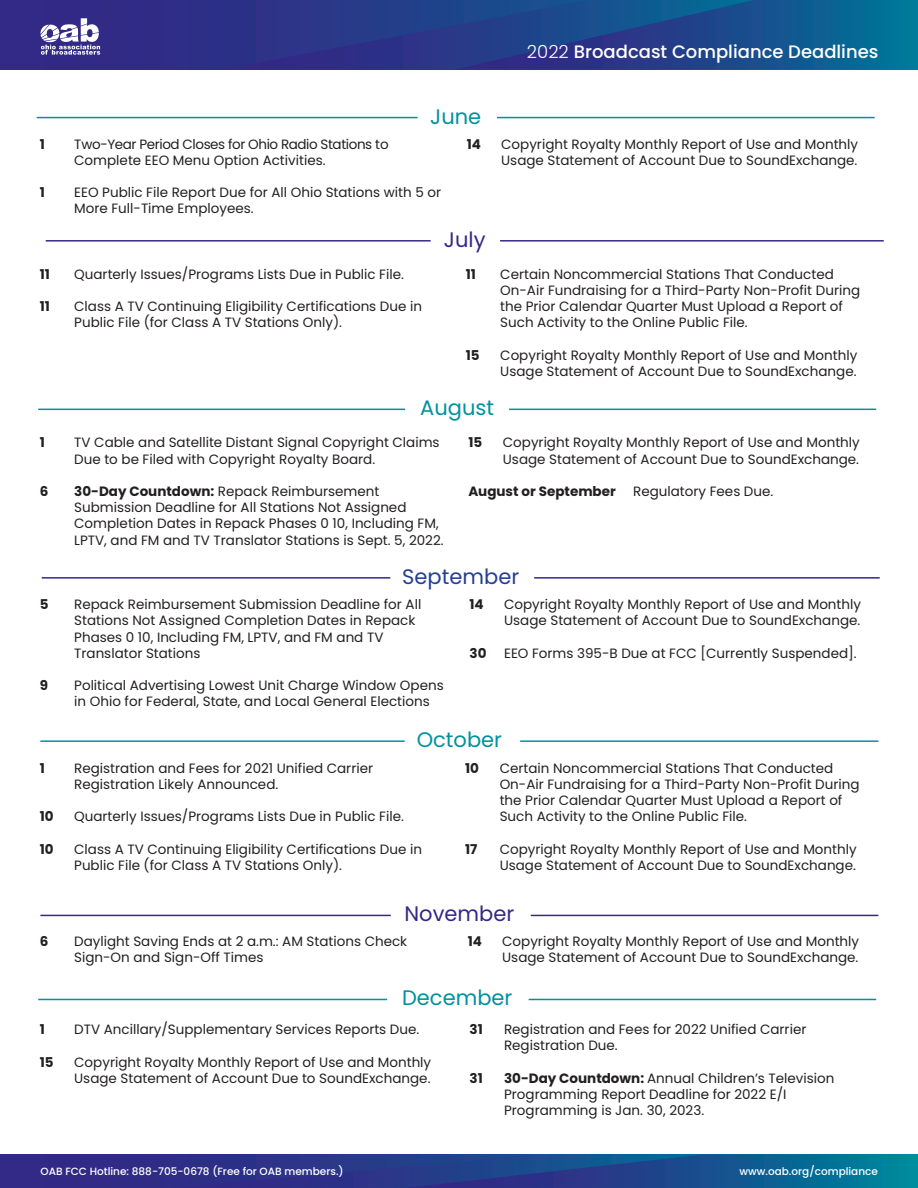
<style>
.page{position:relative;width:918px;height:1188px;background:#fff}
.page>*{position:absolute;margin:0;border:0;box-sizing:border-box;transform-origin:0 0}
.t1{font:21px "Poppins";color:#00919f}
.t2{font:21px "Poppins";color:#332986}
.t3{font:21px "Poppins";color:#253f8e}
.t4{font:500 18px "Poppins";color:#fff}
.t5{font:13.5px/16.2px "Poppins";color:#231f20}
.t6{font:13.5px/16.2px "Poppins";letter-spacing:-.03em;color:#231f20}
.t7{font:700 13.5px "Poppins";color:#231f20}
.t8{font:500 10.5px "Poppins";color:#fff}
.s1{font-weight:300}
.s2{font-weight:700}
</style>
<div class="page">
<div style="left:0;top:0;width:918px;height:70px;background:#2f2c86"></div>
<svg style="left:297px;top:0;width:158px;height:70px"></svg>
<svg style="left:455px;top:0;width:463px;height:70px"></svg>
<svg style="left:41px;top:18px;width:59px;height:37px"></svg>
<div style="left:0;top:1154px;width:918px;height:34px;background:#302b86"></div>
<svg style="left:289px;top:1154px;width:629px;height:34px"></svg>
<hr style="left:46px;top:240px;width:385px;height:2px;background:#332986">
<hr style="left:500px;top:240px;width:384px;height:2px;background:#332986">
<hr style="left:38px;top:409px;width:367px;height:1px;background:#00919f">
<hr style="left:509px;top:409px;width:367px;height:1px;background:#00919f">
<hr style="left:42px;top:577px;width:348px;height:2px;background:#332986">
<hr style="left:534px;top:577px;width:346px;height:2px;background:#332986">
<hr style="left:40px;top:740px;width:365px;height:2px;background:#00919f">
<hr style="left:520px;top:740px;width:358px;height:2px;background:#00919f">
<hr style="left:40px;top:915px;width:351px;height:1px;background:#332986">
<hr style="left:531px;top:915px;width:347px;height:1px;background:#332986">
<hr style="left:38px;top:999px;width:349px;height:1px;background:#00919f">
<hr style="left:529px;top:999px;width:347px;height:1px;background:#00919f">
<hr style="left:37px;top:117px;width:381px;height:1px;background:#00919f">
<hr style="left:497px;top:117px;width:378px;height:1px;background:#00919f">
<h1 class="t1" style="left:430px;top:104px;width:53px">June</h1>
<h2 class="t4" style="left:527px;top:42px;width:353px"><span class="s1">2022</span> Broadcast Compliance Deadlines</h2>
<p class="t7" style="left:40px;top:136px;width:7px">1</p>
<p class="t6" style="left:74px;top:136px;width:316px">Two-Year Period Closes for Ohio Radio Stations to<br>Complete EEO Menu Option Activities.</p>
<p class="t7" style="left:40px;top:185px;width:7px">1</p>
<p class="t5" style="left:74px;top:184px;width:368px">EEO Public File Report Due for All Ohio Stations with 5 or<br>More Full-Time Employees.</p>
<p class="t7" style="left:467px;top:136px;width:16px">14</p>
<p class="t5" style="left:501px;top:136px;width:359px">Copyright Royalty Monthly Report of Use and Monthly<br>Usage Statement of Account Due to SoundExchange.</p>
<p class="t7" style="left:40px;top:266px;width:12px">11</p>
<p class="t5" style="left:74px;top:266px;width:331px">Quarterly Issues/Programs Lists Due in Public File.</p>
<p class="t7" style="left:40px;top:299px;width:12px">11</p>
<p class="t5" style="left:74px;top:298px;width:349px">Class A TV Continuing Eligibility Certifications Due in<br>Public File (for Class A TV Stations Only).</p>
<h1 class="t2" style="left:444px;top:227px;width:43px">July</h1>
<p class="t7" style="left:466px;top:266px;width:12px">11</p>
<p class="t5" style="left:500px;top:266px;width:361px">Certain Noncommercial Stations That Conducted On-Air Fundraising for a Third-Party Non-Profit During the Prior Calendar Quarter Must Upload a Report of Such Activity to the Online Public File.</p>
<p class="t7" style="left:466px;top:347px;width:15px">15</p>
<p class="t5" style="left:500px;top:347px;width:359px">Copyright Royalty Monthly Report of Use and Monthly<br>Usage Statement of Account Due to SoundExchange.</p>
<h1 class="t1" style="left:420px;top:396px;width:75px">August</h1>
<p class="t7" style="left:40px;top:435px;width:7px">1</p>
<p class="t5" style="left:74px;top:435px;width:367px">TV Cable and Satellite Distant Signal Copyright Claims<br>Due to be Filed with Copyright Royalty Board.</p>
<p class="t7" style="left:40px;top:483px;width:10px">6</p>
<p class="t5" style="left:74px;top:483px;width:371px"><span class="s2">30-Day Countdown:</span> Repack Reimbursement Submission Deadline for All Stations Not Assigned Completion Dates in Repack Phases 0 10, Including FM, LPTV, and FM and TV Translator Stations is Sept. 5, 2022.</p>
<p class="t7" style="left:468px;top:435px;width:15px">15</p>
<p class="t5" style="left:503px;top:435px;width:359px">Copyright Royalty Monthly Report of Use and Monthly<br>Usage Statement of Account Due to SoundExchange.</p>
<p class="t7" style="left:468px;top:483px;width:149px">August or September</p>
<p class="t5" style="left:633px;top:483px;width:142px">Regulatory Fees Due.</p>
<h1 class="t3" style="left:402px;top:564px;width:118px">September</h1>
<p class="t7" style="left:40px;top:597px;width:10px">5</p>
<p class="t5" style="left:74px;top:596px;width:349px">Repack Reimbursement Submission Deadline for All Stations Not Assigned Completion Dates in Repack Phases 0 10, Including FM, LPTV, and FM and TV Translator Stations</p>
<p class="t7" style="left:40px;top:678px;width:10px">9</p>
<p class="t5" style="left:74px;top:677px;width:371px">Political Advertising Lowest Unit Charge Window Opens in Ohio for Federal, State, and Local General Elections</p>
<p class="t7" style="left:470px;top:597px;width:16px">14</p>
<p class="t5" style="left:504px;top:596px;width:359px">Copyright Royalty Monthly Report of Use and Monthly<br>Usage Statement of Account Due to SoundExchange.</p>
<p class="t7" style="left:470px;top:645px;width:18px">30</p>
<p class="t5" style="left:504px;top:645px;width:354px">EEO Forms 395-B Due at FCC [Currently Suspended].</p>
<h1 class="t1" style="left:417px;top:728px;width:87px">October</h1>
<p class="t7" style="left:40px;top:760px;width:7px">1</p>
<p class="t5" style="left:74px;top:760px;width:300px">Registration and Fees for 2021 Unified Carrier<br>Registration Likely Announced.</p>
<p class="t7" style="left:40px;top:809px;width:15px">10</p>
<p class="t5" style="left:74px;top:808px;width:331px">Quarterly Issues/Programs Lists Due in Public File.</p>
<p class="t7" style="left:40px;top:841px;width:15px">10</p>
<p class="t5" style="left:74px;top:841px;width:349px">Class A TV Continuing Eligibility Certifications Due in<br>Public File (for Class A TV Stations Only).</p>
<p class="t7" style="left:465px;top:760px;width:15px">10</p>
<p class="t5" style="left:500px;top:760px;width:361px">Certain Noncommercial Stations That Conducted On-Air Fundraising for a Third-Party Non-Profit During the Prior Calendar Quarter Must Upload a Report of Such Activity to the Online Public File.</p>
<p class="t7" style="left:465px;top:841px;width:14px">17</p>
<p class="t5" style="left:500px;top:841px;width:359px">Copyright Royalty Monthly Report of Use and Monthly<br>Usage Statement of Account Due to SoundExchange.</p>
<h1 class="t2" style="left:405px;top:902px;width:111px">November</h1>
<p class="t7" style="left:40px;top:933px;width:10px">6</p>
<p class="t5" style="left:74px;top:933px;width:335px">Daylight Saving Ends at 2 a.m.: AM Stations Check<br>Sign-On and Sign-Off Times</p>
<p class="t7" style="left:468px;top:933px;width:16px">14</p>
<p class="t5" style="left:502px;top:933px;width:359px">Copyright Royalty Monthly Report of Use and Monthly<br>Usage Statement of Account Due to SoundExchange.</p>
<h1 class="t1" style="left:402px;top:986px;width:112px">December</h1>
<p class="t7" style="left:40px;top:1022px;width:7px">1</p>
<p class="t5" style="left:74px;top:1022px;width:347px">DTV Ancillary/Supplementary Services Reports Due.</p>
<p class="t7" style="left:40px;top:1054px;width:15px">15</p>
<p class="t5" style="left:74px;top:1054px;width:359px">Copyright Royalty Monthly Report of Use and Monthly<br>Usage Statement of Account Due to SoundExchange.</p>
<p class="t7" style="left:470px;top:1022px;width:15px">31</p>
<p class="t5" style="left:504px;top:1022px;width:304px">Registration and Fees for 2022 Unified Carrier<br>Registration Due.</p>
<p class="t7" style="left:470px;top:1070px;width:15px">31</p>
<p class="t5" style="left:504px;top:1070px;width:332px"><span class="s2">30-Day Countdown:</span> Annual Children’s Television<br>Programming Report Deadline for 2022 E/I<br>Programming is Jan. 30, 2023.</p>
<p class="t8" style="left:40px;top:1165px;width:305px">OAB FCC Hotline: 888-705-0678 (Free for OAB members.)</p>
<p class="t8" style="left:740px;top:1165px;width:140px">www.oab.org/compliance</p>
</div>
